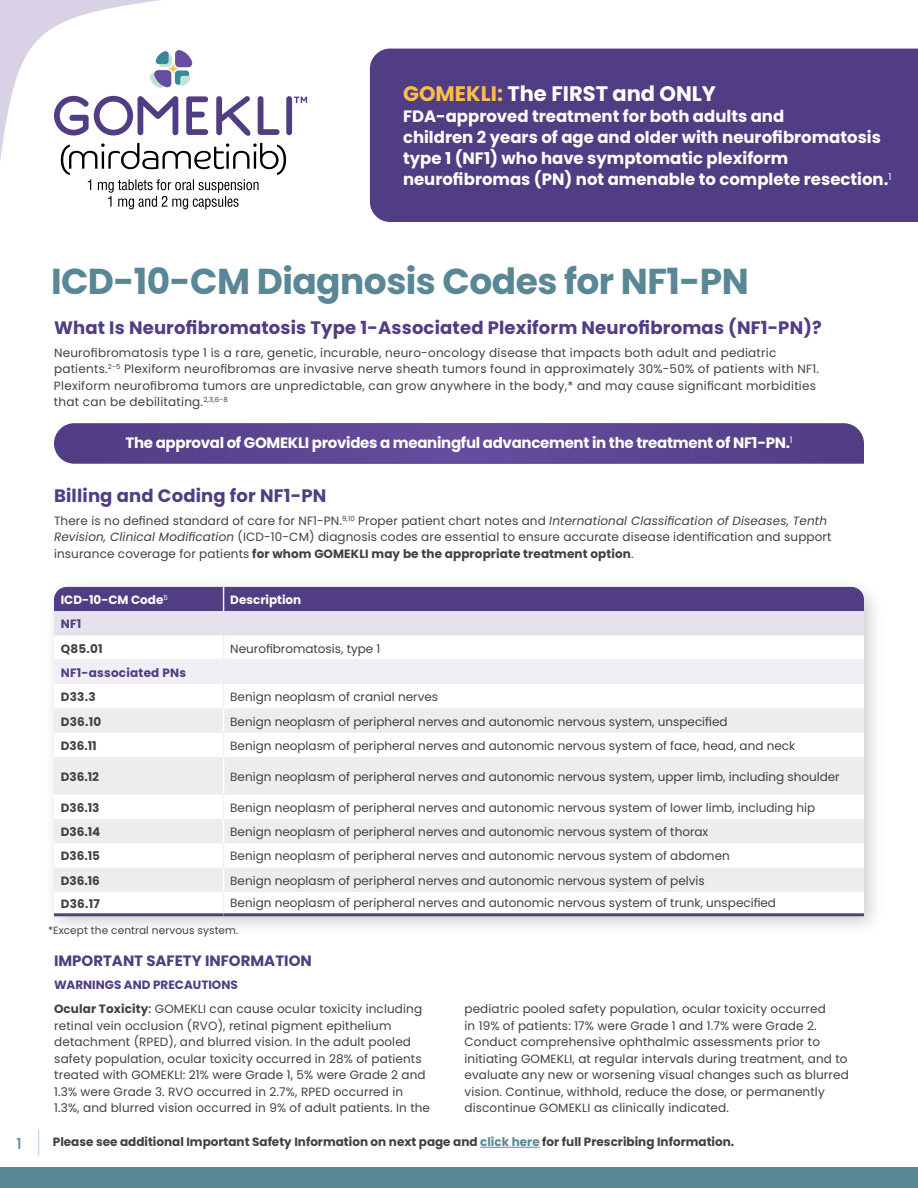
<style>
.page{position:relative;width:918px;height:1188px;background:#fff}
.page>*{position:absolute;margin:0;border:0;box-sizing:border-box;transform-origin:0 0}
.t1{font:700 36px "Poppins";letter-spacing:-.015em;color:#598795}
.t2{font:700 21px "Poppins";color:#fff}
.t3{font:700 18px "Poppins";letter-spacing:.01em;color:#503d83}
.t4{font:700 16.5px/21px "Poppins";color:#fff}
.t5{font:700 15px "Poppins";letter-spacing:-.02em;color:#fff}
.t6{font:700 15px "Poppins";color:#503d83}
.t7{font:500 15px "Poppins";color:#598795}
.t8{font:12px/16.5px "Poppins";letter-spacing:.01em;color:#414042}
.t9{font:700 12px "Poppins";color:#414042}
.t10{font:700 12px "Poppins";color:#fff}
.t11{font:700 12px "Poppins";letter-spacing:.02em;color:#503d83}
.t12{font:10.5px "Poppins";letter-spacing:.01em;color:#414042}
.s1{color:#fabe4b}
.s2{font-style:italic}
.s3{font-weight:700}
.s4{font-weight:700;color:#503d83}
.s5{font-weight:500}
.s6{color:#598795}
</style>
<div class="page">
<div style="left:370px;top:49px;width:548px;height:173px;background:#503d83"></div>
<div style="left:0;top:1168px;width:918px;height:20px;background:#598795"></div>
<hr style="left:480px;top:1147px;width:60px;height:1px;background:#598795">
<svg style="left:54px;top:423px;width:810px;height:41px;background:#5d4792"></svg>
<svg style="left:0;top:0;width:307px;height:209px"></svg>
<svg style="left:38px;top:1129px;width:1px;height:27px"></svg>
<div style="left:44px;top:576px;width:840px;height:360px;background:#414042;opacity:.25"></div>
<div style="left:54px;top:611px;width:810px;height:25px;background:#e5e2ec"></div>
<div style="left:54px;top:660px;width:810px;height:24px;background:#f1eff5"></div>
<svg style="left:54px;top:684px;width:810px;height:229px"></svg>
<svg style="left:54px;top:708px;width:810px;height:184px;fill:#ecedee"></svg>
<hr style="left:223px;top:757px;width:1px;height:38px;background:#fff">
<div style="left:54px;top:587px;width:810px;height:24px;background:#503d83"></div>
<svg style="left:54px;top:636px;width:810px;height:24px"></svg>
<svg style="left:223px;top:684px;width:1px;height:73px"></svg>
<hr style="left:54px;top:913px;width:170px;height:3px;background:#503d83">
<svg style="left:223px;top:795px;width:1px;height:118px"></svg>
<hr style="left:224px;top:913px;width:640px;height:3px;background:#503d83">
<h2 class="t2" style="left:403px;top:82px;width:315px"><span class="s1">GOMEKLI:</span> The FIRST and ONLY</h2>
<h3 class="t4" style="left:403px;top:106px;width:490px">FDA-approved treatment for both adults and<br>children 2 years of age and older with neurofibromatosis type 1 (NF1) who have symptomatic plexiform neurofibromas (PN) not amenable to complete resection.<sup>1</sup></h3>
<p class="t7" style="left:17px;top:1135px;width:7px">1</p>
<h1 class="t1" style="left:51px;top:260px;width:699px">ICD-10-CM Diagnosis Codes for NF1-PN</h1>
<h3 class="t3" style="left:54px;top:317px;width:769px">What Is Neurofibromatosis Type 1-Associated Plexiform Neurofibromas (NF1-PN)?</h3>
<p class="t8" style="left:54px;top:344px;width:767px">Neurofibromatosis type 1 is a rare, genetic, incurable, neuro-oncology disease that impacts both adult and pediatric patients.<sup>2-5</sup> Plexiform neurofibromas are invasive nerve sheath tumors found in approximately 30%-50% of patients with NF1.<br>Plexiform neurofibroma tumors are unpredictable, can grow anywhere in the body,* and may cause significant morbidities that can be debilitating.<sup>2,3,6-8</sup></p>
<p class="t5" style="left:126px;top:434px;width:668px">The approval of GOMEKLI provides a meaningful advancement in the treatment of NF1-PN.<sup>1</sup></p>
<h3 class="t3" style="left:54px;top:485px;width:274px">Billing and Coding for NF1-PN</h3>
<p class="t8" style="left:54px;top:512px;width:779px">There is no defined standard of care for NF1-PN.<sup>9,10</sup> Proper patient chart notes and <span class="s2">International Classification of Diseases, Tenth<br>Revision, Clinical Modification</span> (ICD-10-CM) diagnosis codes are essential to ensure accurate disease identification and support insurance coverage for patients <span class="s3">for whom GOMEKLI may be the appropriate treatment option</span>.</p>
<p class="t10" style="left:61px;top:593px;width:109px">ICD-10-CM Code<sup>5</sup></p>
<p class="t10" style="left:230px;top:593px;width:73px">Description</p>
<p class="t11" style="left:61px;top:617px;width:22px">NF1</p>
<p class="t9" style="left:61px;top:641px;width:43px">Q85.01</p>
<p class="t8" style="left:230px;top:640px;width:152px">Neurofibromatosis, type 1</p>
<p class="t11" style="left:61px;top:666px;width:127px">NF1-associated PNs</p>
<p class="t9" style="left:61px;top:690px;width:36px">D33.3</p>
<p class="t8" style="left:230px;top:689px;width:209px">Benign neoplasm of cranial nerves</p>
<p class="t9" style="left:61px;top:714px;width:42px">D36.10</p>
<p class="t8" style="left:230px;top:713px;width:499px">Benign neoplasm of peripheral nerves and autonomic nervous system, unspecified</p>
<p class="t9" style="left:61px;top:739px;width:38px">D36.11</p>
<p class="t8" style="left:230px;top:737px;width:566px">Benign neoplasm of peripheral nerves and autonomic nervous system of face, head, and neck</p>
<p class="t9" style="left:61px;top:770px;width:40px">D36.12</p>
<p class="t8" style="left:230px;top:768px;width:611px">Benign neoplasm of peripheral nerves and autonomic nervous system, upper limb, including shoulder</p>
<p class="t9" style="left:61px;top:801px;width:40px">D36.13</p>
<p class="t8" style="left:230px;top:799px;width:586px">Benign neoplasm of peripheral nerves and autonomic nervous system of lower limb, including hip</p>
<p class="t9" style="left:61px;top:825px;width:41px">D36.14</p>
<p class="t8" style="left:230px;top:824px;width:480px">Benign neoplasm of peripheral nerves and autonomic nervous system of thorax</p>
<p class="t9" style="left:61px;top:849px;width:41px">D36.15</p>
<p class="t8" style="left:230px;top:848px;width:501px">Benign neoplasm of peripheral nerves and autonomic nervous system of abdomen</p>
<p class="t9" style="left:61px;top:874px;width:41px">D36.16</p>
<p class="t8" style="left:230px;top:872px;width:476px">Benign neoplasm of peripheral nerves and autonomic nervous system of pelvis</p>
<p class="t9" style="left:61px;top:897px;width:41px">D36.17</p>
<p class="t8" style="left:230px;top:895px;width:547px">Benign neoplasm of peripheral nerves and autonomic nervous system of trunk, unspecified</p>
<p class="t12" style="left:48px;top:925px;width:192px">*Except the central nervous system.</p>
<p class="t6" style="left:54px;top:952px;width:259px">IMPORTANT SAFETY INFORMATION</p>
<p class="t8" style="left:54px;top:973px;width:370px;line-height:23.9px"><span class="s4">WARNINGS AND PRECAUTIONS<br></span><span class="s3">Ocular Toxicity</span><span class="s5">:</span> GOMEKLI can cause ocular toxicity including</p>
<p class="t8" style="left:54px;top:1017px;width:377px">retinal vein occlusion (RVO), retinal pigment epithelium detachment (RPED), and blurred vision. In the adult pooled safety population, ocular toxicity occurred in 28% of patients treated with GOMEKLI: 21% were Grade 1, 5% were Grade 2 and 1.3% were Grade 3. RVO occurred in 2.7%, RPED occurred in 1.3%, and blurred vision occurred in 9% of adult patients. In the</p>
<p class="t8" style="left:465px;top:1001px;width:386px">pediatric pooled safety population, ocular toxicity occurred<br>in 19% of patients: 17% were Grade 1 and 1.7% were Grade 2.<br>Conduct comprehensive ophthalmic assessments prior to initiating GOMEKLI, at regular intervals during treatment, and to evaluate any new or worsening visual changes such as blurred vision. Continue, withhold, reduce the dose, or permanently discontinue GOMEKLI as clinically indicated.</p>
<p class="t9" style="left:53px;top:1135px;width:683px">Please see additional Important Safety Information on next page and <span class="s6">click here</span> for full Prescribing Information.</p>
</div>
